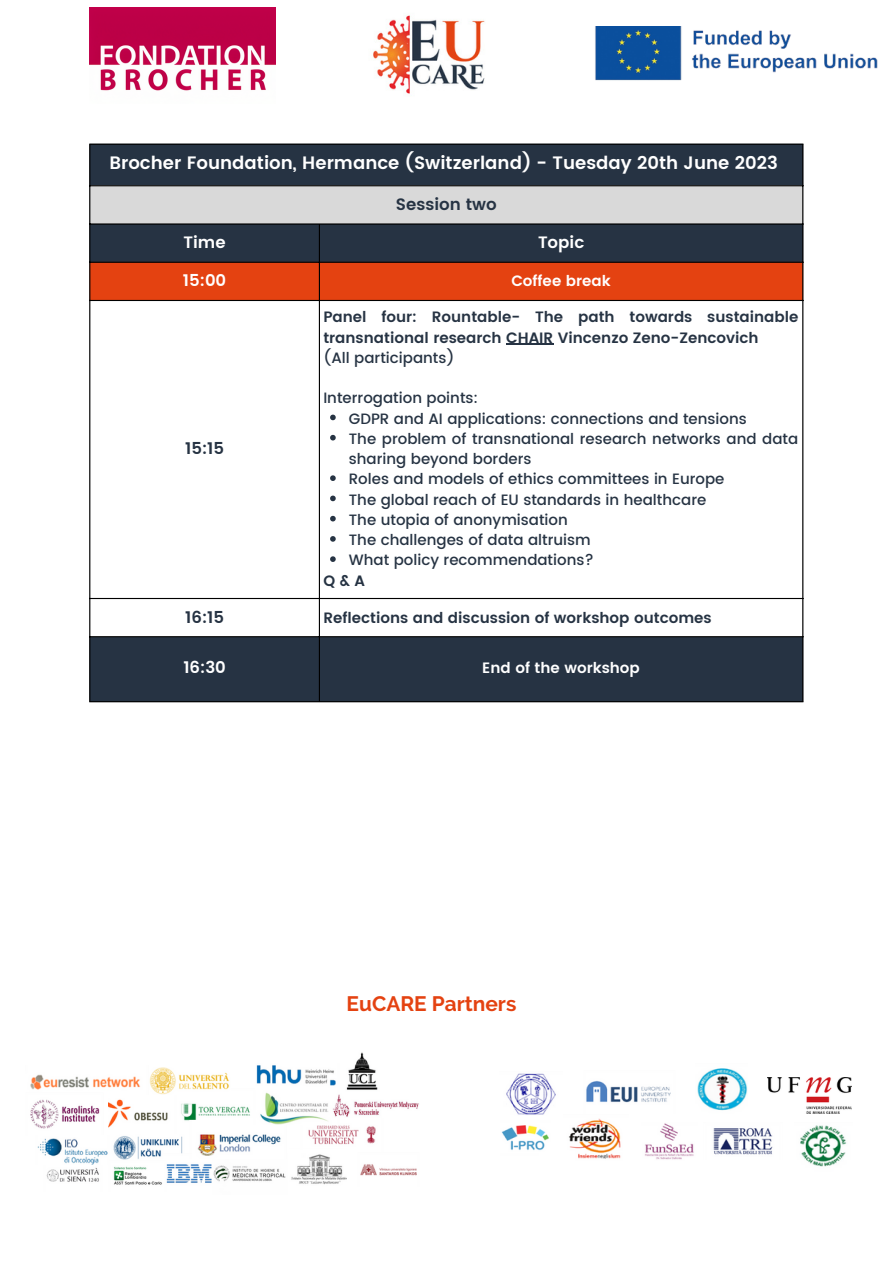
<style>
.page{position:relative;width:893px;height:1264px;background:#fff}
.page>*{position:absolute;margin:0;border:0;box-sizing:border-box;transform-origin:0 0}
.t1{font:700 20.85px "Raleway";color:#e44211}
.t2{font:600 18px "Poppins";color:#fff}
.t3{font:600 16.5px "Poppins";color:#263343}
.t4{font:600 16.5px "Poppins";color:#fff}
.t5{font:500 15px/20.2px "Poppins";color:#263343}
.t6{font:600 15px/20.2px "Poppins";color:#263343}
.t7{font:600 15px "Poppins";color:#fff}
</style>
<div class="page">
<img style="left:595px;top:26px;width:282px;height:55px">
<img style="left:373px;top:15px;width:112px;height:81px">
<div style="left:90px;top:145px;width:712px;height:556px;background:#263343"></div>
<div style="left:89px;top:185px;width:714px;height:39px;background:#d9d9d9"></div>
<div style="left:90px;top:263px;width:712px;height:37px;background:#e44211"></div>
<svg style="left:90px;top:301px;width:712px;height:335px"></svg>
<svg style="left:330px;top:414px;width:6px;height:6px"></svg>
<svg style="left:330px;top:435px;width:6px;height:5px"></svg>
<svg style="left:330px;top:475px;width:6px;height:6px"></svg>
<svg style="left:330px;top:495px;width:6px;height:6px"></svg>
<svg style="left:330px;top:516px;width:6px;height:5px"></svg>
<svg style="left:330px;top:536px;width:6px;height:5px"></svg>
<svg style="left:330px;top:556px;width:6px;height:6px"></svg>
<hr style="left:506px;top:344px;width:47px;height:1px;background:#263343">
<hr style="left:89px;top:145px;width:1px;height:556px;background:#000">
<hr style="left:319px;top:224px;width:1px;height:477px;background:#000">
<hr style="left:802px;top:145px;width:1px;height:556px;background:#000">
<hr style="left:89px;top:144px;width:714px;height:1px;background:#000">
<hr style="left:89px;top:185px;width:714px;height:1px;background:#000">
<hr style="left:89px;top:223px;width:714px;height:1px;background:#000">
<hr style="left:89px;top:262px;width:714px;height:1px;background:#000">
<hr style="left:89px;top:300px;width:714px;height:1px;background:#000">
<hr style="left:89px;top:598px;width:714px;height:1px;background:#000">
<hr style="left:89px;top:636px;width:714px;height:1px;background:#000">
<hr style="left:89px;top:701px;width:714px;height:1px;background:#000">
<img style="left:30px;top:1074px;width:110px;height:16px">
<img style="left:113px;top:1136px;width:70px;height:23px">
<img style="left:346px;top:1052px;width:32px;height:38px">
<img style="left:308px;top:1125px;width:68px;height:20px">
<img style="left:181px;top:1103px;width:69px;height:18px">
<img style="left:30px;top:1099px;width:70px;height:30px">
<img style="left:46px;top:1163px;width:53px;height:19px">
<img style="left:163px;top:1153px;width:49px;height:30px">
<img style="left:113px;top:1159px;width:53px;height:26px">
<img style="left:291px;top:1154px;width:55px;height:31px">
<img style="left:360px;top:1164px;width:57px;height:12px">
<img style="left:37px;top:1138px;width:71px;height:25px">
<img style="left:213px;top:1165px;width:73px;height:17px">
<img style="left:190px;top:1120px;width:92px;height:37px">
<img style="left:256px;top:1065px;width:80px;height:21px">
<img style="left:253px;top:1092px;width:75px;height:32px">
<img style="left:149px;top:1067px;width:80px;height:27px">
<img style="left:109px;top:1099px;width:59px;height:28px">
<img style="left:333px;top:1094px;width:86px;height:23px">
<img style="left:697px;top:1068px;width:50px;height:43px">
<img style="left:800px;top:1125px;width:47px;height:42px">
<img style="left:506px;top:1073px;width:50px;height:42px">
<img style="left:586px;top:1081px;width:85px;height:22px">
<img style="left:645px;top:1123px;width:49px;height:37px">
<img style="left:501px;top:1125px;width:48px;height:25px">
<img style="left:713px;top:1128px;width:60px;height:27px">
<img style="left:569px;top:1118px;width:52px;height:41px">
<img style="left:767px;top:1077px;width:84px;height:36px">
<img style="left:89px;top:8px;width:187px;height:83px">
<p class="t2" style="left:109px;top:153px;width:669px">Brocher Foundation, Hermance (Switzerland) - Tuesday 20th June 2023</p>
<p class="t3" style="left:396px;top:195px;width:102px">Session two</p>
<p class="t4" style="left:183px;top:233px;width:44px">Time</p>
<p class="t4" style="left:538px;top:233px;width:48px">Topic</p>
<p class="t4" style="left:183px;top:271px;width:45px">15:00</p>
<p class="t7" style="left:511px;top:272px;width:101px">Coffee break</p>
<p class="t3" style="left:185px;top:438px;width:40px">15:15</p>
<p class="t6" style="left:323px;top:307px;width:476px">Panel four: Rountable- The path towards sustainable transnational research CHAIR Vincenzo Zeno-Zencovich</p>
<p class="t5" style="left:323px;top:347px;width:133px">(All participants)</p>
<p class="t5" style="left:323px;top:388px;width:156px">Interrogation points:</p>
<p class="t5" style="left:349px;top:408px;width:399px">GDPR and AI applications: connections and tensions</p>
<p class="t5" style="left:349px;top:428px;width:451px">The problem of transnational research networks and data sharing beyond borders</p>
<p class="t5" style="left:349px;top:469px;width:377px">Roles and models of ethics committees in Europe</p>
<p class="t5" style="left:349px;top:489px;width:359px">The global reach of EU standards in healthcare</p>
<p class="t5" style="left:349px;top:509px;width:220px">The utopia of anonymisation</p>
<p class="t5" style="left:349px;top:530px;width:243px">The challenges of data altruism</p>
<p class="t5" style="left:349px;top:550px;width:246px">What policy recommendations?</p>
<p class="t6" style="left:323px;top:570px;width:43px">Q&amp;A</p>
<p class="t3" style="left:185px;top:607px;width:40px">16:15</p>
<p class="t6" style="left:323px;top:607px;width:390px">Reflections and discussion of workshop outcomes</p>
<p class="t4" style="left:183px;top:658px;width:44px">16:30</p>
<p class="t7" style="left:482px;top:659px;width:159px">End of the workshop</p>
<p class="t1" style="left:346px;top:991px;width:171px">EuCARE Partners</p>
</div>
